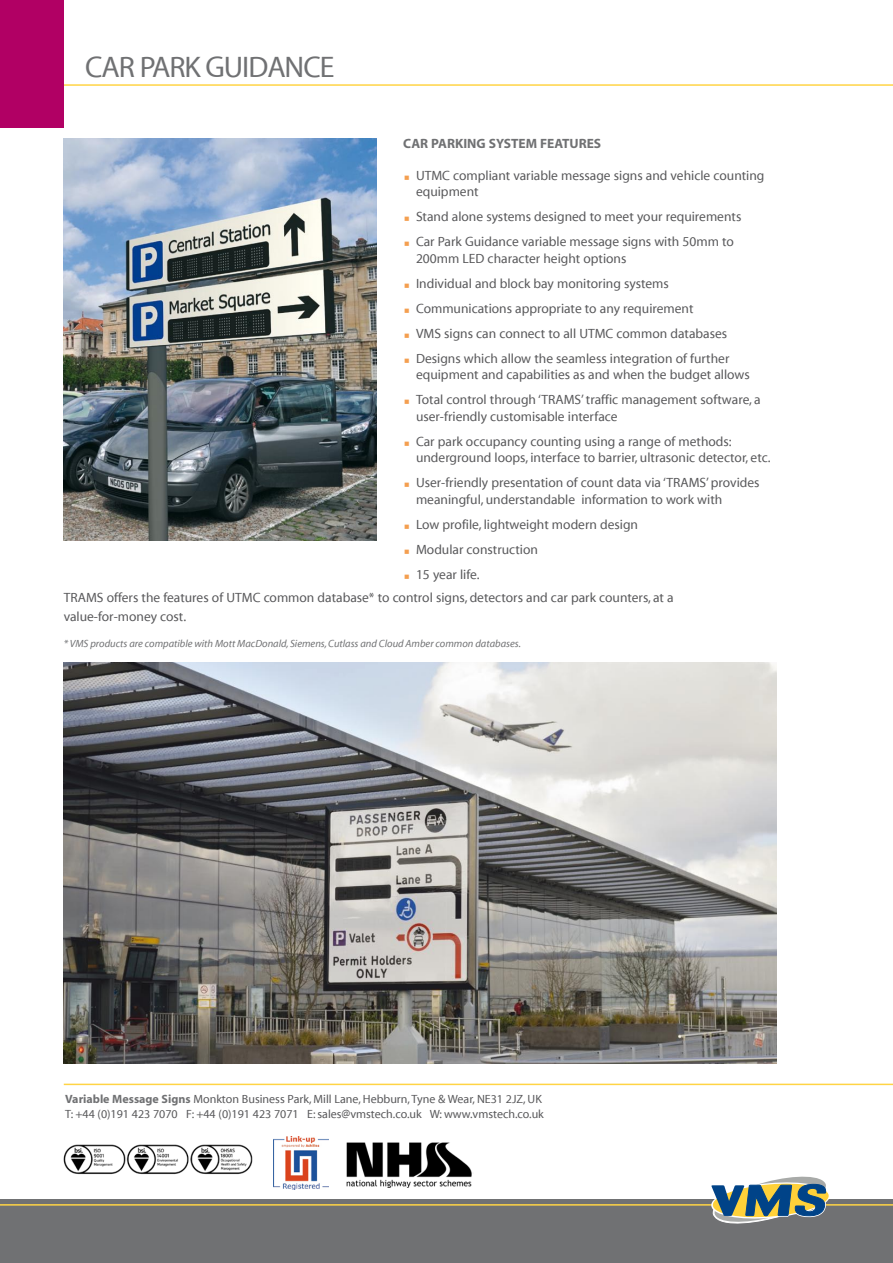
<style>
.page{position:relative;width:893px;height:1263px;background:#fff}
.page>*{position:absolute;margin:0;border:0;box-sizing:border-box;transform-origin:0 0}
.t1{font:30px "Myriad";letter-spacing:-.035em;color:#707173}
.t2{font:13.5px/25px "Myriad";color:#58585a}
.t3{font:700 13.5px "Myriad";letter-spacing:.005em;color:#707173}
.t4{font:12px/15px "Myriad";color:#58585a}
.t5{font:italic 10.5px "Myriad";color:#707173}
.s1{font-weight:700;color:#707173}
</style>
<div class="page">
<div style="left:0;top:1199px;width:893px;height:64px;background:#707173"></div>
<hr style="left:0;top:1204px;width:893px;height:1px;background:#ffd444">
<hr style="left:0;top:84px;width:893px;height:2px;background:#ffd444">
<svg style="left:710px;top:1176px;width:120px;height:47px"></svg>
<hr style="left:64px;top:1084px;width:829px;height:1px;background:#ffd444">
<div style="left:0;top:0;width:64px;height:128px;background:#b10064"></div>
<img style="left:64px;top:138px;width:312px;height:402px">
<img style="left:64px;top:662px;width:712px;height:401px">
<img style="left:64px;top:1144px;width:189px;height:31px">
<img style="left:274px;top:1136px;width:55px;height:53px">
<img style="left:346px;top:1142px;width:126px;height:45px">
<h1 class="t1" style="left:85px;top:52px;width:217px">Car PArk Guidance</h1>
<p class="t3" style="left:403px;top:137px;width:69px">CAR PARKING</p>
<p class="t3" style="left:489px;top:137px;width:25px">SYSTEM</p>
<p class="t3" style="left:540px;top:137px;width:9px">FEATURES</p>
<p class="t2" style="left:416px;top:168px;width:350px;line-height:16.5px">UTMC compliant variable message signs and vehicle counting equipment</p>
<p class="t2" style="left:416px;top:205px;width:327px">Stand alone systems designed to meet your requirements<br>Car Park Guidance variable message signs with 50mm to</p>
<p class="t2" style="left:416px;top:246px;width:315px">200mm LED character height options<br>Individual and block bay monitoring systems Communications appropriate to any requirement<br>VMS signs can connect to all UTMC common databases Designs which allow the seamless integration of further</p>
<p class="t2" style="left:416px;top:363px;width:346px">equipment and capabilities as and when the budget allows<br>Total control through ‘TRAMS’ traffic management software, a</p>
<p class="t2" style="left:416px;top:404px;width:317px">user-friendly customisable interface<br>Car park occupancy counting using a range of methods:</p>
<p class="t2" style="left:416px;top:446px;width:356px">underground loops, interface to barrier, ultrasonic detector, etc.<br>User-friendly presentation of count data via ‘TRAMS’ provides</p>
<p class="t2" style="left:416px;top:487px;width:308px">meaningful, understandable information to work with<br>Low profile, lightweight modern design<br>Modular construction<br>15 year life.</p>
<p class="t2" style="left:64px;top:588px;width:611px;line-height:19.5px">TRAMS offers the features of UTMC common database* to control signs, detectors and car park counters, at a value-for-money cost.</p>
<p class="t5" style="left:64px;top:638px;width:459px">* VMS products are compatible with Mott MacDonald, Siemens, Cutlass and Cloud Amber common databases.</p>
<p class="t4" style="left:65px;top:1092px;width:480px"><span class="s1">VARIABLE MESSAGE SIGNS</span> Monkton Business Park, Mill Lane, Hebburn, Tyne &amp; Wear, NE31 2JZ, UK<br>T: +44 (0)191 423 7070 F: +44 (0)191 423 7071 E: sales@vmstech.co.uk W: www.vmstech.co.uk</p>
</div>
